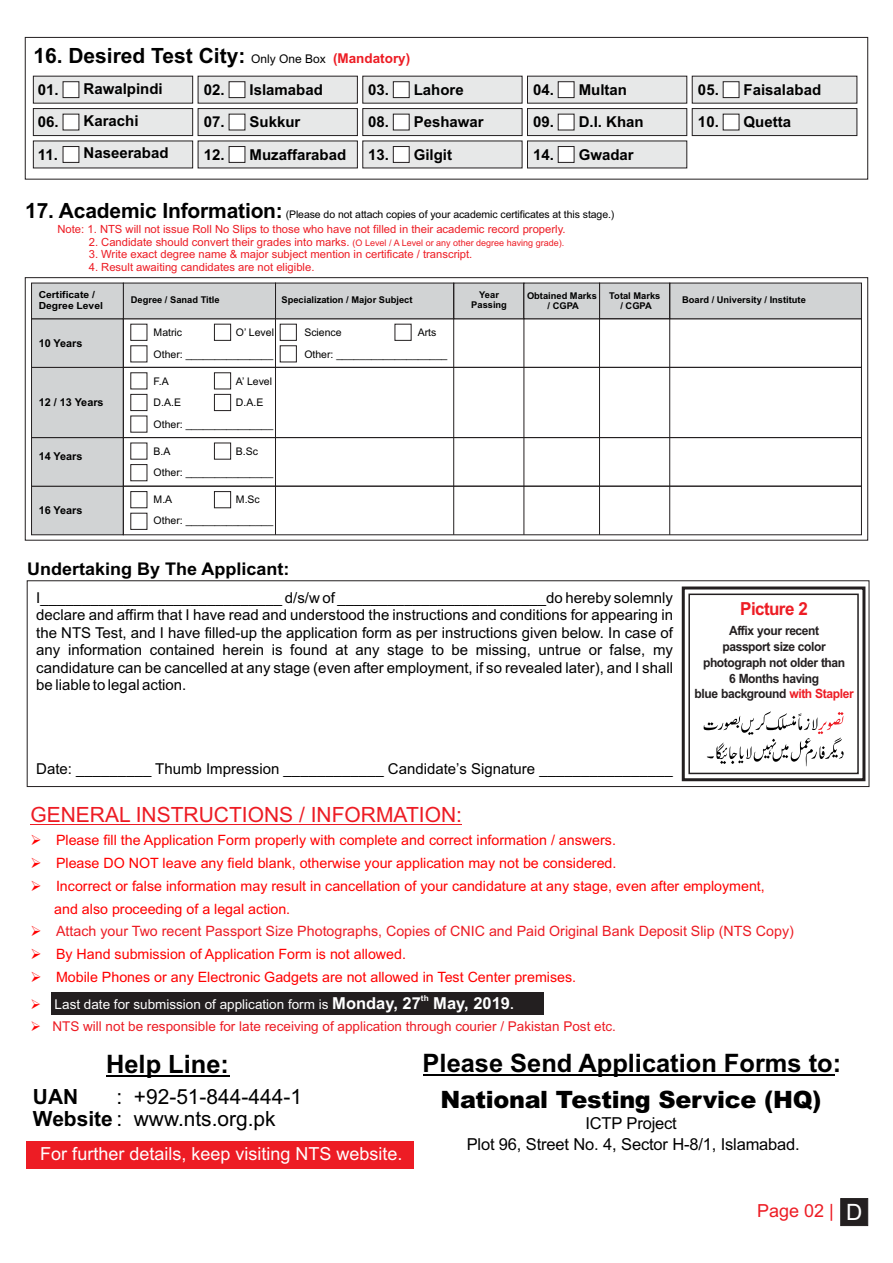
<style>
.page{position:relative;width:893px;height:1263px;background:#fff}
.page>*{position:absolute;margin:0;border:0;box-sizing:border-box;transform-origin:0 0}
.t1{font:700 25.35px "Arial";color:#000}
.t2{font:900 23.85px "Arial";letter-spacing:-.015em;color:#000}
.t3{font:21px/22.5px "Arial";color:#000}
.t4{font:700 21px "Arial";color:#000}
.t5{font:21px "Arial";color:#ed1c24}
.t6{font:18px "Arial";color:#fff}
.t7{font:18px "Arial";color:#ed1c24}
.t8{font:700 18px "Arial";letter-spacing:-.035em;color:#ed1c24;scale:.94 1}
.t9{font:700 17.55px "Arial";color:#000}
.t10{font:16.5px/21.3px "Arial";letter-spacing:-.01em;color:#000;text-align:center}
.t11{font:15px/17.4px "Arial";color:#000;text-align:justify}
.t12{font:700 15px "Arial";color:#000}
.t13{font:14.25px/22.8px "Arial";color:#f00}
.t14{font:14.25px "Arial";color:#ed1c24}
.t15{font:13.5px "Arial";color:#ed1c24}
.t16{font:13.5px "Arial";color:#fff}
.t17{font:700 12.75px/15.9px "Arial";letter-spacing:-.035em;color:#231f20;text-align:center;scale:.94 1}
.t18{font:11.25px "Arial";color:#ed1c24}
.t19{font:700 10.8px "Arial";color:#000}
.t20{font:10.5px/21.6px "Arial";letter-spacing:-.01em;color:#000}
.t21{font:700 9.75px/10.9px "Arial";color:#000;scale:1.06 1}
.t22{font:700 9.3px/10.4px "Arial";color:#000;text-align:center}
.t23{font:9px "Arial";color:#ed1c24}
.t24{font:700 8.25px "Arial";color:#fff}
.s1{font-weight:400;font-size:12px}
.s2{font-size:13.5px;color:#ed1c24}
.s3{font-weight:700;font-size:21px}
.s4{font-size:9px}
.s5{color:#ed1c24}
.s6{font-weight:700;font-size:16.5px}
.s7{font-weight:700}
.s8{font-size:22.5px;color:#fff}
</style>
<div class="page">
<svg style="left:840px;top:1198px;width:28px;height:28px"></svg>
<div style="left:25px;top:37px;width:843px;height:143px;border:1px solid #231f20"></div>
<svg style="left:33px;top:75px;width:825px;height:94px"></svg>
<svg style="left:31px;top:282px;width:831px;height:253px"></svg>
<div style="left:130px;top:491px;width:17px;height:17px;border:1px solid #231f20"></div>
<div style="left:214px;top:491px;width:17px;height:17px;border:1px solid #231f20"></div>
<div style="left:130px;top:513px;width:17px;height:17px;border:1px solid #231f20"></div>
<div style="left:214px;top:324px;width:17px;height:17px;border:1px solid #231f20"></div>
<div style="left:214px;top:394px;width:17px;height:17px;border:1px solid #231f20"></div>
<div style="left:27px;top:580px;width:842px;height:207px;border:1px solid #231f20"></div>
<svg style="left:681px;top:586px;width:185px;height:196px"></svg>
<hr style="left:424px;top:1074px;width:411px;height:2px;background:#000">
<hr style="left:106px;top:1075px;width:124px;height:1px;background:#000">
<div style="left:27px;top:1142px;width:387px;height:27px;background:#ed1c24"></div>
<div style="left:51px;top:992px;width:493px;height:22px;background:#231f20"></div>
<hr style="left:30px;top:824px;width:432px;height:1px;background:#ed1c24">
<h3 class="t4" style="left:33px;top:48px;width:378px">16. Desired Test City: <span class="s1">Only One Box</span> <span class="s2">(Mandatory)</span></h3>
<p class="t12" style="left:38px;top:83px;width:126px">01. Rawalpindi</p>
<p class="t12" style="left:204px;top:84px;width:121px">02. Islamabad</p>
<p class="t12" style="left:368px;top:84px;width:97px">03. Lahore</p>
<p class="t12" style="left:533px;top:84px;width:95px">04. Multan</p>
<p class="t12" style="left:698px;top:84px;width:125px">05. Faisalabad</p>
<p class="t12" style="left:38px;top:115px;width:102px">06. Karachi</p>
<p class="t12" style="left:204px;top:116px;width:98px">07. Sukkur</p>
<p class="t12" style="left:368px;top:116px;width:117px">08. Peshawar</p>
<p class="t12" style="left:533px;top:116px;width:112px">09. D.I. Khan</p>
<p class="t12" style="left:698px;top:116px;width:95px">10. Quetta</p>
<p class="t12" style="left:38px;top:147px;width:132px">11. Naseerabad</p>
<p class="t12" style="left:204px;top:149px;width:144px">12. Muzaffarabad</p>
<p class="t12" style="left:368px;top:149px;width:85px">13. Gilgit</p>
<p class="t12" style="left:533px;top:149px;width:102px">14. Gwadar</p>
<p class="t20" style="left:25px;top:204px;width:591px"><span class="s3">17. Academic Information:</span> (Please do not attach copies of your academic certificates at this stage.)</p>
<p class="t18" style="left:57px;top:225px;width:510px">Note: 1. NTS will not issue Roll No Slips to those who have not filled in their academic record properly.</p>
<p class="t18" style="left:89px;top:238px;width:336px">2. Candidate should convert their grades into marks. <span class="s4">O Level / A Level</span></p>
<p class="t18" style="left:89px;top:250px;width:385px">3. Write exact degree name &amp; major subject mention in certificate / transcript.</p>
<p class="t18" style="left:89px;top:263px;width:227px">4. Result awaiting candidates are not eligible.</p>
<p class="t23" style="left:353px;top:239px;width:4px">(</p>
<p class="t23" style="left:426px;top:239px;width:140px">or any other degree having grade).</p>
<p class="t21" style="left:39px;top:290px;width:62px">Certificate /<br>Degree Level</p>
<p class="t22" style="left:471px;top:290px;width:37px">Year<br>Passing</p>
<p class="t22" style="left:527px;top:291px;width:71px">Obtained Marks / CGPA</p>
<p class="t22" style="left:609px;top:291px;width:53px">Total Marks / CGPA</p>
<p class="t22" style="left:131px;top:296px;width:90px">Degree / Sanad Title</p>
<p class="t22" style="left:282px;top:296px;width:132px">Specialization / Major Subject</p>
<p class="t22" style="left:682px;top:296px;width:125px">Board / University / Institute</p>
<p class="t19" style="left:39px;top:339px;width:45px">10 Years</p>
<p class="t19" style="left:39px;top:398px;width:66px">12 / 13 Years</p>
<p class="t19" style="left:39px;top:452px;width:45px">14 Years</p>
<p class="t19" style="left:39px;top:506px;width:45px">16 Years</p>
<p class="t20" style="left:236px;top:322px;width:40px">O’ Level</p>
<p class="t20" style="left:154px;top:322px;width:121px">Matric<br>Other: _______________</p>
<p class="t20" style="left:154px;top:371px;width:121px">F.A<br>D.A.E<br>Other: _______________</p>
<p class="t20" style="left:236px;top:371px;width:38px">A’ Level</p>
<p class="t20" style="left:236px;top:393px;width:29px">D.A.E</p>
<p class="t20" style="left:236px;top:441px;width:24px">B.Sc</p>
<p class="t20" style="left:154px;top:441px;width:121px">B.A<br>Other: _______________</p>
<p class="t20" style="left:154px;top:490px;width:121px;line-height:20.5px;text-indent:82px">M.Sc<br>Other: _______________</p>
<p class="t20" style="left:154px;top:490px;width:20px">M.A</p>
<p class="t20" style="left:304px;top:322px;width:39px">Science</p>
<p class="t20" style="left:304px;top:322px;width:145px;text-indent:113px">Arts<br>Other: ___________________</p>
<p class="t9" style="left:27px;top:562px;width:264px">Undertaking By The Applicant:</p>
<p class="t11" style="left:36px;top:590px;width:638px">I_____________________________ d/s/w of _________________________do hereby solemnly declare and affirm that I have read and understood the instructions and conditions for appearing in the NTS Test, and I have filled-up the application form as per instructions given below. In case of any information contained herein is found at any stage to be missing, untrue or false, my candidature can be cancelled at any stage (even after employment, if so revealed later), and I shall be liable to legal action.</p>
<p class="t8" style="left:740px;top:601px;width:74px">Picture 2</p>
<p class="t17" style="left:703px;top:624px;width:153px">Affix your recent<br>passport size color photograph not older than<br>6 Months having</p>
<p class="t17" style="left:695px;top:687px;width:171px">blue background <span class="s5">with Stapler</span></p>
<p class="t11" style="left:36px;top:761px;width:638px">Date: _________ Thumb Impression ____________ Candidate’s Signature ________________</p>
<h3 class="t5" style="left:30px;top:807px;width:433px">GENERAL INSTRUCTIONS / INFORMATION:</h3>
<p class="t13" style="left:30px;top:830px;width:587px">➢ Please fill the Application Form properly with complete and correct information / answers.</p>
<p class="t13" style="left:30px;top:853px;width:588px">➢ Please DO NOT leave any field blank, otherwise your application may not be considered.</p>
<p class="t13" style="left:54px;top:876px;width:712px;text-indent:-24px">➢ Incorrect or false information may result in cancellation of your candidature at any stage, even after employment, and also proceeding of a legal action.</p>
<p class="t13" style="left:30px;top:944px;width:377px">➢ By Hand submission of Application Form is not allowed.</p>
<p class="t13" style="left:30px;top:967px;width:547px">➢ Mobile Phones or any Electronic Gadgets are not allowed in Test Center premises.</p>
<p class="t14" style="left:56px;top:926px;width:739px">Attach your Two recent Passport Size Photographs, Copies of CNIC and Paid Original Bank Deposit Slip (NTS Copy)</p>
<p class="t24" style="left:421px;top:995px;width:9px">th</p>
<p class="t16" style="left:55px;top:999px;width:461px">Last date for submission of application form is <span class="s6">Monday, 27 May, 2019</span><span class="s7">.</span></p>
<p class="t15" style="left:52px;top:1021px;width:565px">NTS will not be responsible for late receiving of application through courier / Pakistan Post etc.</p>
<h1 class="t1" style="left:106px;top:1054px;width:124px">Help Line:</h1>
<h1 class="t1" style="left:423px;top:1054px;width:420px">Please Send Application Forms to:</h1>
<h2 class="t2" style="left:441px;top:1090px;width:382px">National Testing Service (HQ)</h2>
<p class="t10" style="left:467px;top:1114px;width:335px">ICTP Project<br>Plot 96, Street No. 4, Sector H-8/1, Islamabad.</p>
<h3 class="t3" style="left:116px;top:1087px;width:187px">: +92-51-844-444-1</h3>
<h3 class="t3" style="left:33px;top:1087px;width:244px"><span class="s7">UAN<br>Website</span> : www.nts.org.pk</h3>
<p class="t6" style="left:40px;top:1147px;width:364px">For further details, keep visiting NTS website.</p>
<p class="t7" style="left:757px;top:1203px;width:107px">Page 02 | <span class="s8">D</span></p>
</div>
